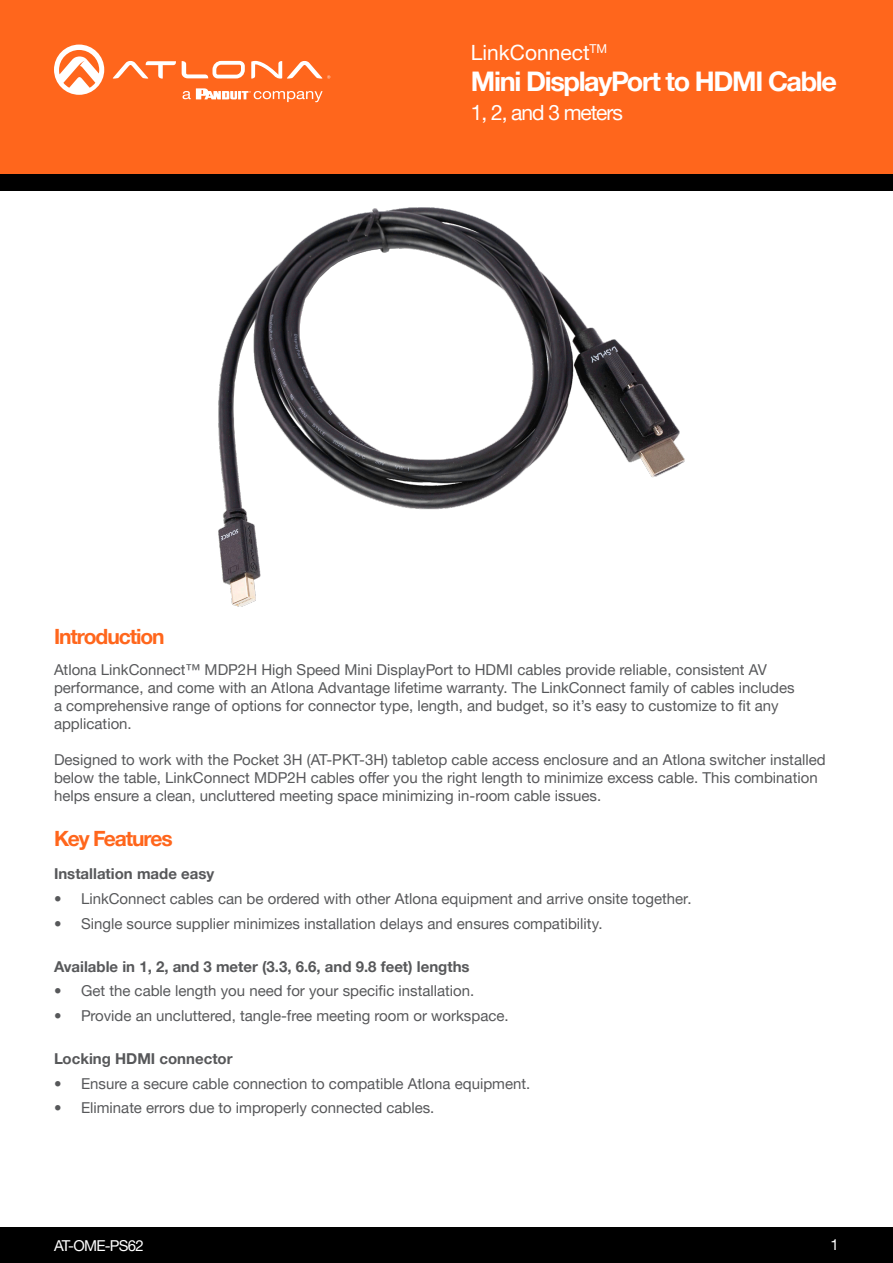
<style>
.page{position:relative;width:893px;height:1263px;background:#fff}
.page>*{position:absolute;margin:0;border:0;box-sizing:border-box;transform-origin:0 0}
.t1{font:700 27px "Helvetica Neue LTW1 G";letter-spacing:-.05em;color:#fff}
.Product_Type_First_P{font:700 21px "Helvetica Neue LTW1 G";letter-spacing:-.05em;color:#ff661c}
.t2{font:21px "Helvetica Neue LTW1 G";letter-spacing:-.05em;color:#fff}
.t3{font:21px "Helvetica Neue LTW1 G";color:#fff}
.General_Text{font:15px/18px "Helvetica Neue LTW1 G";color:#57585a}
.General_Text_Bold_Wa{font:700 15px "Helvetica Neue LTW1 G";color:#57585a}
.t4{font:15px "Helvetica Neue LTW1 G";letter-spacing:-.05em;color:#fff}
</style>
<div class="page">
<div style="left:0;top:1227px;width:893px;height:36px;background:#000"></div>
<div style="left:0;top:0;width:893px;height:174px;background:#ff661c"></div>
<div style="left:0;top:174px;width:893px;height:17px;background:#000"></div>
<svg style="left:182px;top:61px;width:63px;height:17px"></svg>
<svg style="left:113px;top:61px;width:63px;height:18px"></svg>
<svg style="left:251px;top:61px;width:79px;height:18px"></svg>
<svg style="left:54px;top:45px;width:50px;height:50px"></svg>
<svg style="left:183px;top:88px;width:140px;height:14px"></svg>
<img style="left:218px;top:207px;width:467px;height:400px">
<h2 class="t3" style="left:471px;top:39px;width:138px">LinkConnect<sup>TM</sup></h2>
<h1 class="t1" style="left:471px;top:65px;width:368px">Mini DisplayPort to HDMI Cable</h1>
<p class="Product_Type_First_P" style="left:54px;top:623px;width:112px">Introduction</p>
<h2 class="t2" style="left:471px;top:99px;width:153px">1, 2, and 3 meters</h2>
<p class="General_Text" style="left:54px;top:661px;width:742px">Atlona LinkConnect™ MDP2H High Speed Mini DisplayPort to HDMI cables provide reliable, consistent AV performance, and come with an Atlona Advantage lifetime warranty. The LinkConnect family of cables includes a comprehensive range of options for connector type, length, and budget, so it’s easy to customize to fit any application.</p>
<p class="General_Text" style="left:54px;top:751px;width:773px">Designed to work with the Pocket 3H (AT-PKT-3H) tabletop cable access enclosure and an Atlona switcher installed below the table, LinkConnect MDP2H cables offer you the right length to minimize excess cable. This combination helps ensure a clean, uncluttered meeting space minimizing in-room cable issues.</p>
<p class="Product_Type_First_P" style="left:54px;top:826px;width:120px">Key Features</p>
<p class="General_Text_Bold_Wa" style="left:54px;top:865px;width:162px">Installation made easy</p>
<p class="General_Text" style="left:54px;top:890px;width:639px">• LinkConnect cables can be ordered with other Atlona equipment and arrive onsite together.</p>
<p class="General_Text" style="left:54px;top:914px;width:550px">• Single source supplier minimizes installation delays and ensures compatibility.</p>
<p class="General_Text_Bold_Wa" style="left:54px;top:957px;width:417px">Available in 1, 2, and 3 meter (3.3, 6.6, and 9.8 feet) lengths</p>
<p class="General_Text" style="left:54px;top:982px;width:422px">• Get the cable length you need for your specific installation.</p>
<p class="General_Text" style="left:54px;top:1007px;width:456px">• Provide an uncluttered, tangle-free meeting room or workspace.</p>
<p class="General_Text_Bold_Wa" style="left:54px;top:1049px;width:180px">Locking HDMI connector</p>
<p class="General_Text" style="left:54px;top:1074px;width:478px">• Ensure a secure cable connection to compatible Atlona equipment.</p>
<p class="General_Text" style="left:54px;top:1099px;width:382px">• Eliminate errors due to improperly connected cables.</p>
<p class="t4" style="left:54px;top:1236px;width:91px">AT-OME-PS62</p>
<p class="t4" style="left:831px;top:1235px;width:10px">1</p>
</div>
